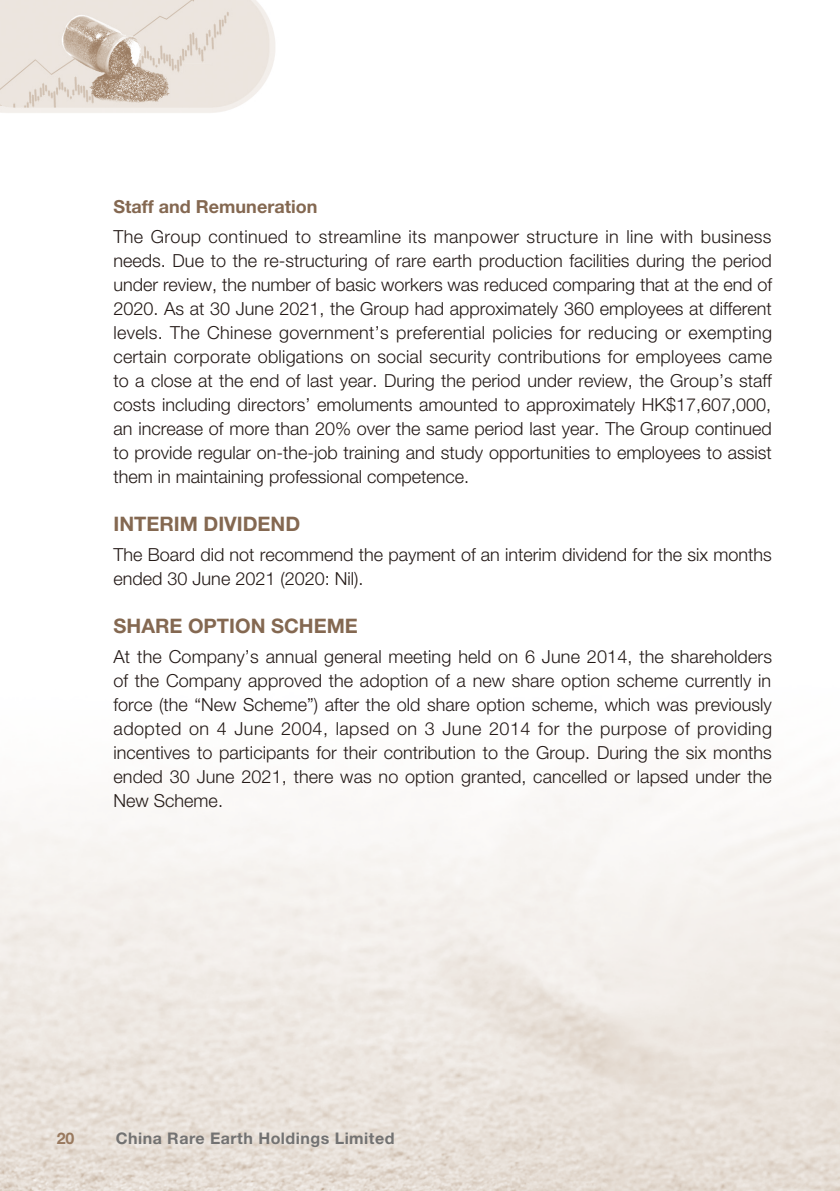
<style>
.page{position:relative;width:840px;height:1191px;background:#fff}
.page>*{position:absolute;margin:0;border:0;box-sizing:border-box;transform-origin:0 0}
.t1{font:700 20px "Helvetica Neue LT Std";color:#846851}
.t2{font:300 18px/24px "Helvetica Neue LT Std";color:#231916;text-align:justify}
.t3{font:700 18px "Helvetica Neue LT Std";color:#846851}
.t4{font:700 16px "Helvetica Neue LT Std";letter-spacing:.03em;color:#727272}
.t5{font:700 16px "Helvetica Neue LT Std";color:#99795e}
</style>
<div class="page">
<img style="left:0;top:0;width:839px;height:1191px">
<p class="t3" style="left:113px;top:196px;width:205px">Staff and Remuneration</p>
<p class="t2" style="left:113px;top:224px;width:659px">The Group continued to streamline its manpower structure in line with business needs. Due to the re-structuring of rare earth production facilities during the period under review, the number of basic workers was reduced comparing that at the end of 2020. As at 30 June 2021, the Group had approximately 360 employees at different levels. The Chinese government’s preferential policies for reducing or exempting certain corporate obligations on social security contributions for employees came to a close at the end of last year. During the period under review, the Group’s staff costs including directors’ emoluments amounted to approximately HK$17,607,000, an increase of more than 20% over the same period last year. The Group continued to provide regular on-the-job training and study opportunities to employees to assist them in maintaining professional competence.</p>
<p class="t1" style="left:113px;top:512px;width:188px">INTERIM DIVIDEND</p>
<p class="t2" style="left:113px;top:542px;width:659px">The Board did not recommend the payment of an interim dividend for the six months ended 30 June 2021 (2020: Nil).</p>
<p class="t1" style="left:113px;top:613px;width:246px">SHARE OPTION SCHEME</p>
<p class="t2" style="left:113px;top:644px;width:659px">At the Company’s annual general meeting held on 6 June 2014, the shareholders of the Company approved the adoption of a new share option scheme currently in force (the “New Scheme”) after the old share option scheme, which was previously adopted on 4 June 2004, lapsed on 3 June 2014 for the purpose of providing incentives to participants for their contribution to the Group. During the six months ended 30 June 2021, there was no option granted, cancelled or lapsed under the New Scheme.</p>
<p class="t5" style="left:57px;top:1128px;width:19px">20</p>
<p class="t4" style="left:116px;top:1128px;width:280px">China Rare Earth Holdings Limited</p>
</div>
